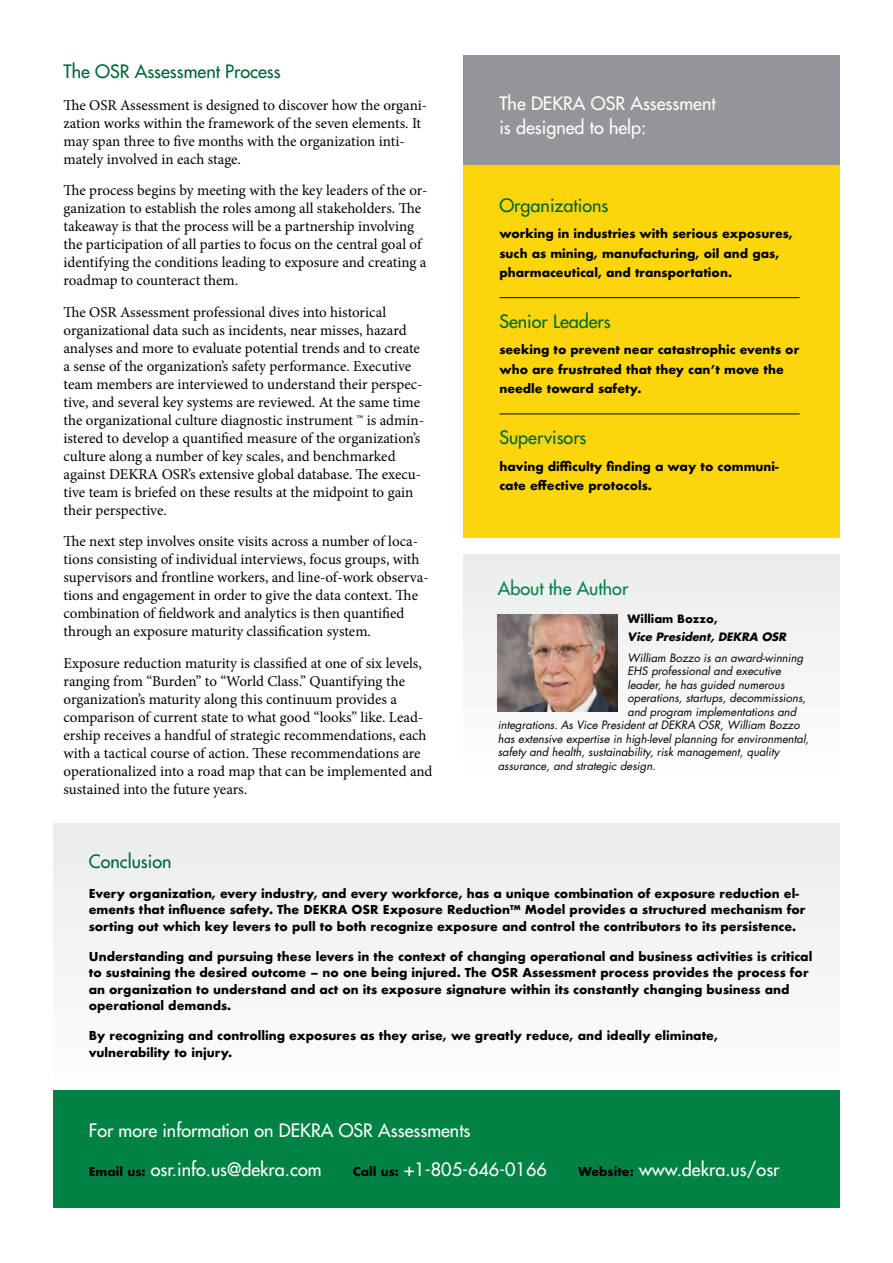
<style>
.page{position:relative;width:893px;height:1263px;background:#fff}
.page>*{position:absolute;margin:0;border:0;box-sizing:border-box;transform-origin:0 0}
.t1{font:18px/24px "Futura";color:#fff}
.t2{font:18px "Futura";color:#006536}
.t3{font:18px "Futura";color:#008245}
.t4{font:15px/18px "Minion Pro";color:#000}
.t5{font:700 12px/16.5px "Futura";color:#000}
.t6{font:italic 11.25px "Futura";color:#000}
.t7{font:italic 700 11.25px "Futura";color:#000}
.t8{font:700 11.25px "Futura";color:#000}
.s1{font-weight:700;font-size:12px;color:#000}
</style>
<div class="page">
<div style="left:53px;top:1091px;width:787px;height:117px;background:#008245"></div>
<svg style="left:53px;top:823px;width:787px;height:268px;fill:#f4f4f5"></svg>
<div style="left:463px;top:554px;width:377px;height:239px;background:#f5f6f6"></div>
<div style="left:463px;top:56px;width:377px;height:482px;background:#fcd50b"></div>
<div style="left:463px;top:56px;width:377px;height:109px;background:#939598"></div>
<hr style="left:499px;top:297px;width:301px;height:1px;background:#000">
<hr style="left:499px;top:414px;width:301px;height:1px;background:#000">
<img style="left:498px;top:614px;width:119px;height:97px">
<p class="t2" style="left:64px;top:60px;width:219px">The OSR Assessment Process</p>
<p class="t4" style="left:64px;top:96px;width:365px">The OSR Assessment is designed to discover how the organi&shy;zation works within the framework of the seven elements. It may span three to five months with the organization inti&shy;mately involved in each stage.</p>
<p class="t4" style="left:64px;top:182px;width:365px">The process begins by meeting with the key leaders of the or&shy;ganization to establish the roles among all stakeholders. The takeaway is that the process will be a partnership involving the participation of all parties to focus on the central goal of identifying the conditions leading to exposure and creating a roadmap to counteract them.</p>
<p class="t4" style="left:64px;top:303px;width:362px">The OSR Assessment professional dives into historical organizational data such as incidents, near misses, hazard analyses and more to evaluate potential trends and to create a sense of the organization’s safety performance. Executive team members are interviewed to understand their perspec&shy;tive, and several key systems are reviewed. At the same time the organizational culture diagnostic instrument ™ is admin&shy;istered to develop a quantified measure of the organization’s culture along a number of key scales, and benchmarked against DEKRA OSR’s extensive global database. The execu&shy;tive team is briefed on these results at the midpoint to gain their perspective.</p>
<p class="t4" style="left:64px;top:533px;width:367px">The next step involves onsite visits across a number of loca&shy;tions consisting of individual interviews, focus groups, with supervisors and frontline workers, and line-of-work observa&shy;tions and engagement in order to give the data context. The combination of fieldwork and analytics is then quantified through an exposure maturity classification system.</p>
<p class="t4" style="left:64px;top:654px;width:370px">Exposure reduction maturity is classified at one of six levels, ranging from “Burden” to “World Class.” Quantifying the organization’s maturity along this continuum provides a comparison of current state to what good “looks” like. Lead&shy;ership receives a handful of strategic recommendations, each with a tactical course of action. These recommendations are operationalized into a road map that can be implemented and sustained into the future years.</p>
<p class="t1" style="left:499px;top:91px;width:218px">The DEKRA OSR Assessment is designed to help:</p>
<p class="t2" style="left:499px;top:194px;width:111px">Organizations</p>
<p class="t5" style="left:499px;top:224px;width:295px;line-height:19.5px">working in industries with serious exposures, such as mining, manufacturing, oil and gas, pharmaceutical, and transportation.</p>
<p class="t2" style="left:499px;top:310px;width:113px">Senior Leaders</p>
<p class="t5" style="left:499px;top:340px;width:301px;line-height:19.5px">seeking to prevent near catastrophic events or who are frustrated that they can’t move the needle toward safety.</p>
<p class="t2" style="left:499px;top:426px;width:89px">Supervisors</p>
<p class="t5" style="left:499px;top:456px;width:281px;line-height:19.5px">having difficulty finding a way to communi&shy;cate effective protocols.</p>
<p class="t3" style="left:498px;top:577px;width:132px">About the Author</p>
<p class="t8" style="left:627px;top:611px;width:92px">William Bozzo,</p>
<p class="t7" style="left:627px;top:629px;width:160px">Vice President, DEKRA OSR</p>
<p class="t6" style="left:627px;top:650px;width:177px">William Bozzo is an award-winning</p>
<p class="t6" style="left:627px;top:663px;width:155px">EHS professional and executive</p>
<p class="t6" style="left:627px;top:677px;width:158px">leader, he has guided numerous</p>
<p class="t6" style="left:627px;top:690px;width:180px">operations, startups, decommissions,</p>
<p class="t6" style="left:627px;top:704px;width:170px">and program implementations and</p>
<p class="t6" style="left:498px;top:717px;width:303px">integrations. As Vice President at DEKRA OSR, William Bozzo</p>
<p class="t6" style="left:498px;top:731px;width:313px">has extensive expertise in high-level planning for environmental,</p>
<p class="t6" style="left:498px;top:744px;width:283px">safety and health, sustainability, risk management, quality</p>
<p class="t6" style="left:498px;top:758px;width:159px">assurance, and strategic design.</p>
<p class="t2" style="left:89px;top:849px;width:84px">Conclusion</p>
<p class="t5" style="left:89px;top:885px;width:718px">Every organization, every industry, and every workforce, has a unique combination of exposure reduction el&shy;ements that influence safety. The DEKRA OSR Exposure Reduction™ Model provides a structured mechanism for sorting out which key levers to pull to both recognize exposure and control the contributors to its persistence.</p>
<p class="t5" style="left:89px;top:948px;width:725px">Understanding and pursuing these levers in the context of changing operational and business activities is critical to sustaining the desired outcome – no one being injured. The OSR Assessment process provides the process for an organization to understand and act on its exposure signature within its constantly changing business and operational demands.</p>
<p class="t5" style="left:89px;top:1027px;width:631px">By recognizing and controlling exposures as they arise, we greatly reduce, and ideally eliminate, vulnerability to injury.</p>
<p class="t1" style="left:89px;top:1118px;width:383px">For more information on DEKRA OSR Assessments</p>
<p class="t1" style="left:89px;top:1158px;width:234px"><span class="s1">Email us:</span> osr.info.us@dekra.com</p>
<p class="t1" style="left:353px;top:1158px;width:196px"><span class="s1">Call us:</span> +1-805-646-0166</p>
<p class="t1" style="left:578px;top:1158px;width:203px"><span class="s1">Website:</span> www.dekra.us/osr</p>
</div>
